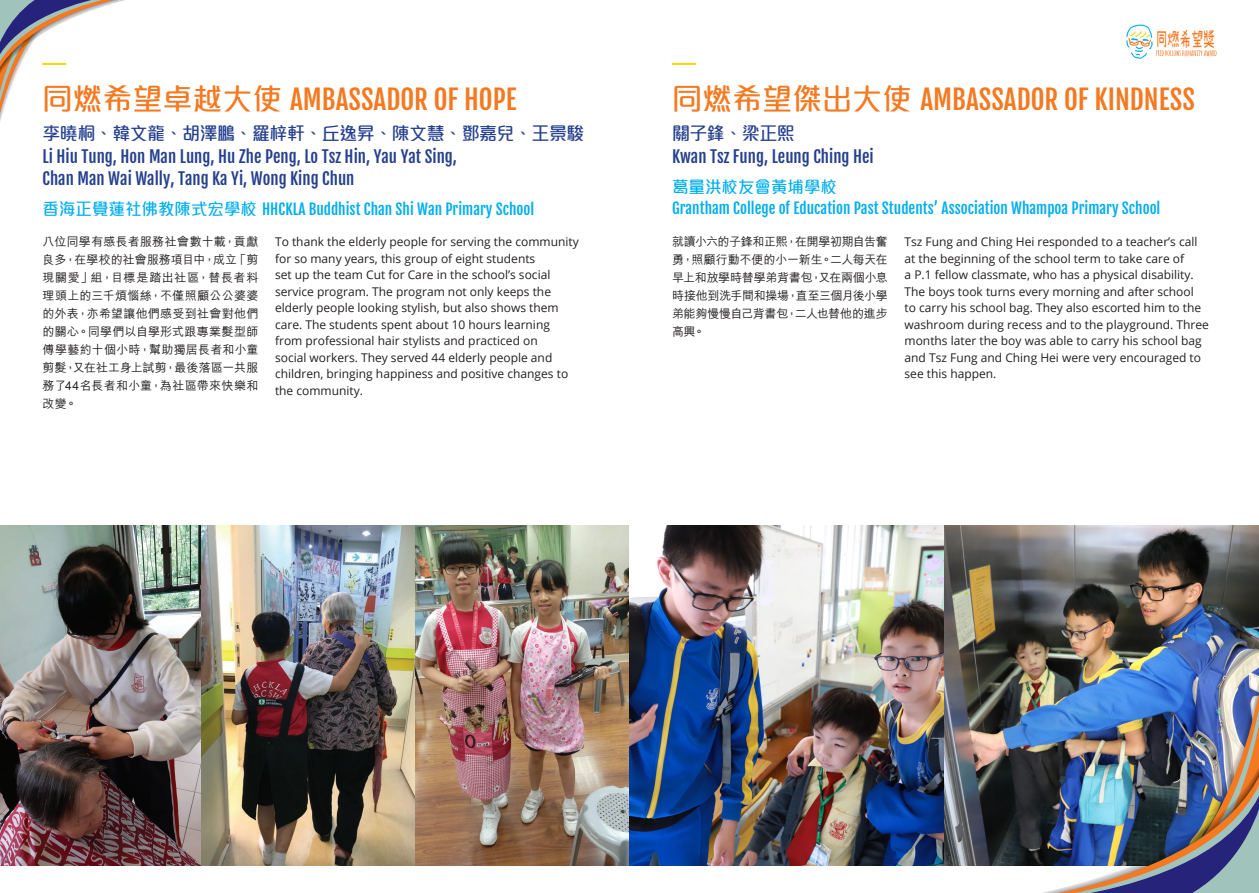
<style>
.page{position:relative;width:1259px;height:893px;background:#fff}
.page>*{position:absolute;margin:0;border:0;box-sizing:border-box;transform-origin:0 0}
.t1{font:27px "Fjalla One";color:#f47921}
.t2{font:21.45px "Proxima Nova Extrabld";color:#f4d80d}
.t3{font:500 18px "M Elle HK";letter-spacing:-.03em;color:#253f8e}
.t4{font:16.5px "Fjalla One";color:#253f8e}
.t5{font:500 16.5px "M Elle HK";color:#00aeef}
.t6{font:15px "Fjalla One";color:#00aeef}
.t7{font:12px/16.5px "Open Sans";color:#231f20}
.t8{font:500 12px/18px "M Hei HK";letter-spacing:-.015em;color:#231f20;text-align:justify}
.s1{font-family:"M Elle HK";font-weight:500;font-size:30px}
.s2{font-family:"M Elle HK";font-weight:500;font-size:16.5px}
</style>
<div class="page">
<svg style="left:0;top:0;width:125px;height:121px"></svg>
<img style="left:0;top:525px;width:1259px;height:340px">
<img style="left:979px;top:651px;width:280px;height:242px">
<svg style="left:1126px;top:25px;width:90px;height:34px"></svg>
<p class="t2" style="left:43px;top:45px;width:25px">__</p>
<p class="t1" style="left:43px;top:83px;width:475px"><span class="s1">同燃希望卓越大使</span> AMBASSADOR OF HOPE</p>
<p class="t3" style="left:43px;top:125px;width:543px">李曉桐、韓文龍、胡澤鵬、羅梓軒、丘逸昇、陳文慧、鄧嘉兒、王景駿</p>
<p class="t4" style="left:43px;top:146px;width:416px">Li Hiu Tung, Hon Man Lung, Hu Zhe Peng, Lo Tsz Hin, Yau Yat Sing,</p>
<p class="t4" style="left:43px;top:169px;width:313px">Chan Man Wai Wally, Tang Ka Yi, Wong King Chun</p>
<p class="t6" style="left:43px;top:200px;width:493px"><span class="s2">香海正覺蓮社佛教陳式宏學校</span> HHCKLA Buddhist Chan Shi Wan Primary School</p>
<p class="t8" style="left:43px;top:231px;width:217px">八位同學有感長者服務社會數十載，貢獻良多，在學校的社會服務項目中，成立「剪現關愛」組，目標是踏出社區，替長者料理頭上的三千煩惱絲，不僅照顧公公婆婆的外表，亦希望讓他們感受到社會對他們的關心。同學們以自學形式跟專業髮型師傅學藝約十個小時，幫助獨居長者和小童剪髮，又在社工身上試剪，最後落區一共服務了44名長者和小童，為社區帶來快樂和改變。</p>
<p class="t7" style="left:275px;top:233px;width:305px">To thank the elderly people for serving the community for so many years, this group of eight students<br>set up the team Cut for Care in the school’s social service program. The program not only keeps the elderly people looking stylish, but also shows them care. The students spent about 10 hours learning from professional hair stylists and practiced on<br>social workers. They served 44 elderly people and children, bringing happiness and positive changes to the community.</p>
<p class="t2" style="left:672px;top:45px;width:25px">__</p>
<p class="t1" style="left:672px;top:83px;width:524px"><span class="s1">同燃希望傑出大使</span> AMBASSADOR OF KINDNESS</p>
<p class="t3" style="left:672px;top:125px;width:124px">關子鋒、梁正熙</p>
<p class="t4" style="left:672px;top:146px;width:203px">Kwan Tsz Fung, Leung Ching Hei</p>
<p class="t5" style="left:672px;top:178px;width:167px">葛量洪校友會黃埔學校</p>
<p class="t6" style="left:672px;top:199px;width:490px">Grantham College of Education Past Students’ Association Whampoa Primary School</p>
<p class="t8" style="left:672px;top:231px;width:217px">就讀小六的子鋒和正熙，在開學初期自告奮勇，照顧行動不便的小一新生。二人每天在早上和放學時替學弟背書包，又在兩個小息時接他到洗手間和操場，直至三個月後小學弟能夠慢慢自己背書包，二人也替他的進步高興。</p>
<p class="t7" style="left:904px;top:233px;width:306px">Tsz Fung and Ching Hei responded to a teacher’s call at the beginning of the school term to take care of<br>a P.1 fellow classmate, who has a physical disability.<br>The boys took turns every morning and after school<br>to carry his school bag. They also escorted him to the washroom during recess and to the playground. Three months later the boy was able to carry his school bag and Tsz Fung and Ching Hei were very encouraged to see this happen.</p>
</div>
